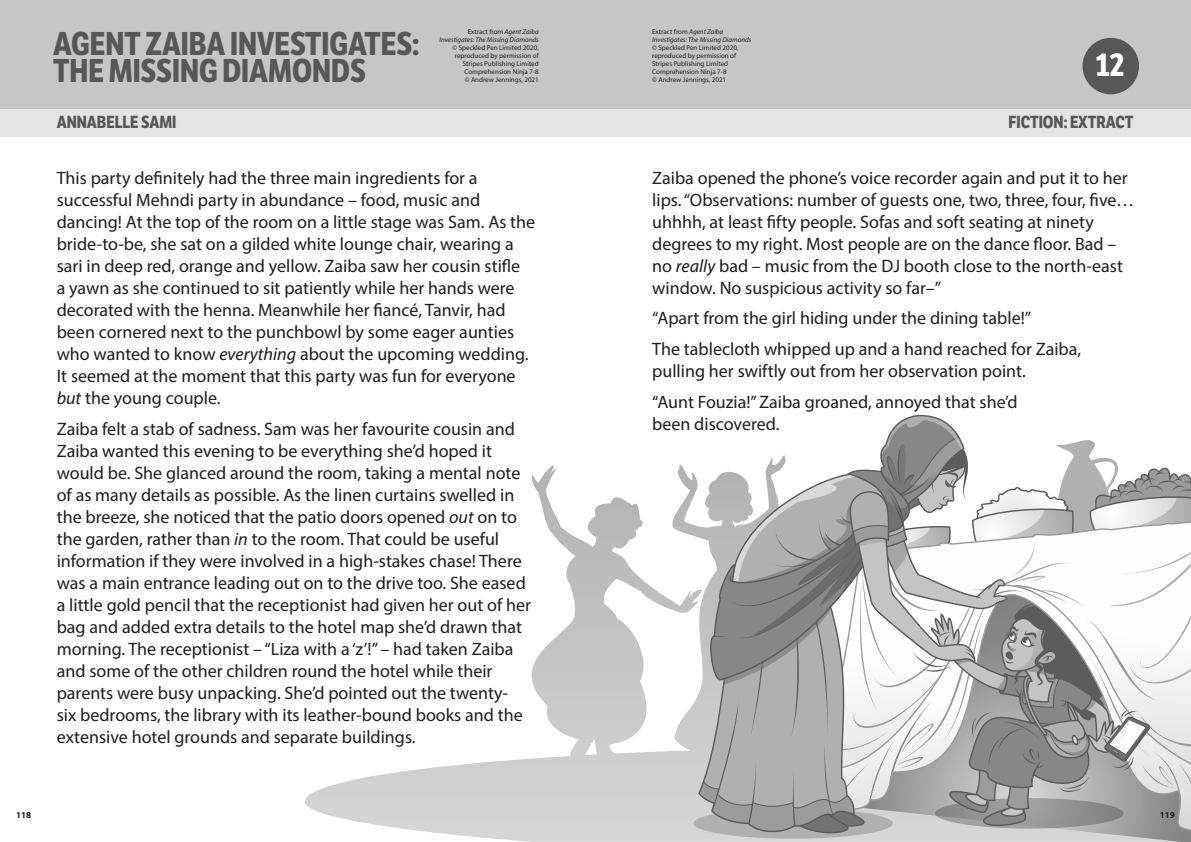
<style>
.page{position:relative;width:1191px;height:842px;background:#fff}
.page>*{position:absolute;margin:0;border:0;box-sizing:border-box;transform-origin:0 0}
.t1{font:700 32px/27px "LFT Etica Condensed";color:#575756}
.t2{font:700 32px "LFT Etica Condensed";color:#fff}
.t3{font:18px/22px "Myriad Pro";color:#1d1d1b}
.t4{font:700 17px "LFT Etica Condensed";color:#575756}
.t5{font:700 9px "Myriad Pro";color:#1d1d1b}
.t6{font:7px/8px "Myriad Pro";color:#1d1d1b;text-align:right}
.t7{font:italic 7px/8px "Myriad Pro";color:#1d1d1b;text-align:right}
.s1{font-style:normal}
.s2{font-style:italic}
</style>
<div class="page">
<svg style="left:305px;top:465px;width:536px;height:377px"></svg>
<div style="left:693px;top:808px;width:199px;height:31px;background:#b0b0b0;border-radius:50%"></div>
<svg style="left:841px;top:835px;width:350px;height:7px"></svg>
<svg style="left:699px;top:414px;width:492px;height:421px"></svg>
<div style="left:0;top:108px;width:1191px;height:29px;background:#e3e3e3"></div>
<div style="left:0;top:0;width:1191px;height:108px;background:#c6c6c6"></div>
<div style="left:1082px;top:38px;width:57px;height:56px;background:#575756;border-radius:50%"></div>
<p class="t7" style="left:439px;top:27px;width:101px"><span class="s1">Extract from</span> Agent Zaiba<br>Investigates: The Missing Diamonds</p>
<p class="t6" style="left:452px;top:43px;width:88px">© Speckled Pen Limited 2020, reproduced by permission of<br>Stripes Publishing Limited<br>Comprehension Ninja 7-8<br>© Andrew Jennings, 2021</p>
<p class="t7" style="left:652px;top:27px;width:101px;text-align:left"><span class="s1">Extract from</span> Agent Zaiba<br>Investigates: The Missing Diamonds</p>
<p class="t6" style="left:652px;top:43px;width:88px;text-align:left">© Speckled Pen Limited 2020, reproduced by permission of<br>Stripes Publishing Limited<br>Comprehension Ninja 7-8<br>© Andrew Jennings, 2021</p>
<h1 class="t1" style="left:53px;top:31px;width:367px">AGENT ZAIBA INVESTIGATES:<br>THE MISSING DIAMONDS</h1>
<p class="t4" style="left:57px;top:112px;width:121px">ANNABELLE SAMI</p>
<p class="t4" style="left:1008px;top:112px;width:126px">FICTION: EXTRACT</p>
<h1 class="t2" style="left:1095px;top:46px;width:30px">12</h1>
<p class="t3" style="left:57px;top:167px;width:480px">This party definitely had the three main ingredients for a successful Mehndi party in abundance – food, music and dancing! At the top of the room on a little stage was Sam. As the bride-to-be, she sat on a gilded white lounge chair, wearing a sari in deep red, orange and yellow. Zaiba saw her cousin stifle<br>a yawn as she continued to sit patiently while her hands were decorated with the henna. Meanwhile her fiancé, Tanvir, had been cornered next to the punchbowl by some eager aunties who wanted to know <span class="s2">everything</span> about the upcoming wedding.<br>It seemed at the moment that this party was fun for everyone <span class="s2">but</span> the young couple.</p>
<p class="t3" style="left:57px;top:417px;width:476px">Zaiba felt a stab of sadness. Sam was her favourite cousin and Zaiba wanted this evening to be everything she’d hoped it would be. She glanced around the room, taking a mental note of as many details as possible. As the linen curtains swelled in the breeze, she noticed that the patio doors opened <span class="s2">out</span> on to the garden, rather than <span class="s2">in</span> to the room. That could be useful information if they were involved in a high-stakes chase! There was a main entrance leading out on to the drive too. She eased a little gold pencil that the receptionist had given her out of her bag and added extra details to the hotel map she’d drawn that morning. The receptionist – “Liza with a ‘z’!” – had taken Zaiba and some of the other children round the hotel while their parents were busy unpacking. She’d pointed out the twenty&shy;six bedrooms, the library with its leather-bound books and the extensive hotel grounds and separate buildings.</p>
<p class="t3" style="left:652px;top:167px;width:483px">Zaiba opened the phone’s voice recorder again and put it to her lips. “Observations: number of guests one, two, three, four, five… uhhhh, at least fifty people. Sofas and soft seating at ninety degrees to my right. Most people are on the dance floor. Bad – no <span class="s2">really</span> bad – music from the DJ booth close to the north-east window. No suspicious activity so far–”</p>
<p class="t3" style="left:652px;top:303px;width:430px;line-height:30.5px">“Apart from the girl hiding under the dining table!”<br>The tablecloth whipped up and a hand reached for Zaiba,</p>
<p class="t3" style="left:652px;top:355px;width:375px;line-height:30.5px">pulling her swiftly out from her observation point. “Aunt Fouzia!” Zaiba groaned, annoyed that she’d</p>
<p class="t3" style="left:652px;top:412px;width:129px">been discovered.</p>
<p class="t5" style="left:16px;top:809px;width:16px">118</p>
<p class="t5" style="left:1159px;top:809px;width:16px">119</p>
</div>
